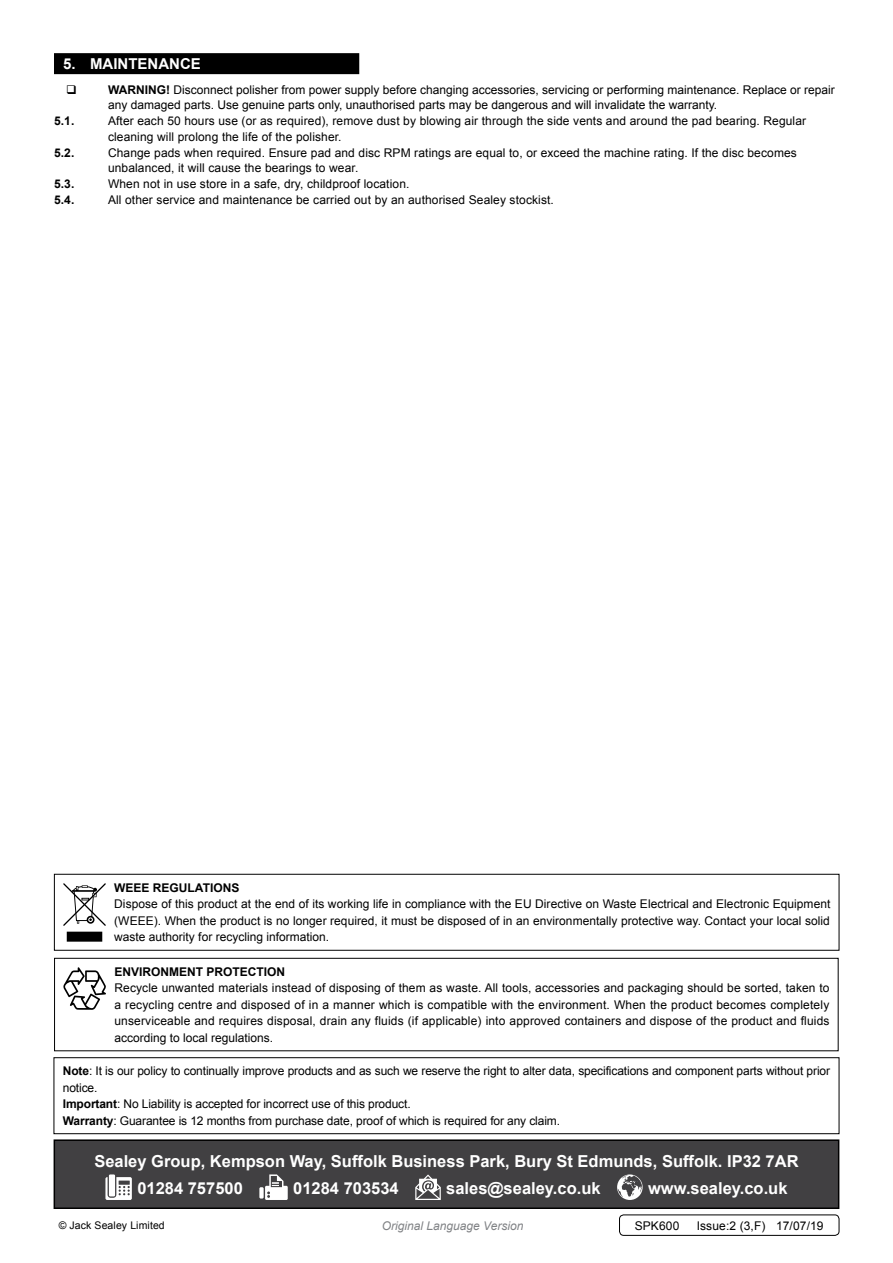
<style>
.page{position:relative;width:893px;height:1263px;background:#fff}
.page>*{position:absolute;margin:0;border:0;box-sizing:border-box;transform-origin:0 0}
.t1{font:700 16.5px/26.7px "Arial";color:#fff}
.t2{font:700 15px "Arial";color:#fff}
.t3{font:12px/16.5px "Arial";color:#000}
.t4{font:700 12px "Arial";color:#000}
.t5{font:italic 12px "Arial";color:#808285}
.t6{font:10.5px "Arial";letter-spacing:.01em;color:#000}
.s1{font-weight:700}
</style>
<div class="page">
<div style="left:54px;top:53px;width:305px;height:21px;background:#000"></div>
<div style="left:54px;top:1140px;width:785px;height:68px;background:#414042"></div>
<svg style="left:105px;top:1177px;width:27px;height:23px"></svg>
<div style="left:109px;top:1174px;width:6px;height:22px;background:#fff"></div>
<div style="left:259px;top:1187px;width:5px;height:11px;background:#fff"></div>
<svg style="left:265px;top:1174px;width:23px;height:26px"></svg>
<svg style="left:415px;top:1174px;width:26px;height:26px"></svg>
<svg style="left:617px;top:1174px;width:26px;height:26px"></svg>
<div style="left:54px;top:1139px;width:785px;height:70px;border:2px solid #000"></div>
<div style="left:54px;top:958px;width:784px;height:93px;border:1px solid #000"></div>
<svg style="left:63px;top:967px;width:43px;height:43px"></svg>
<div style="left:54px;top:1057px;width:785px;height:77px;border:1px solid #000"></div>
<div style="left:619px;top:1214px;width:220px;height:22px;border:1px solid #000;border-radius:4px"></div>
<div style="left:54px;top:874px;width:785px;height:77px;border:1px solid #000"></div>
<div style="left:68px;top:932px;width:34px;height:9px;background:#000"></div>
<div style="left:67px;top:932px;width:35px;height:10px;border:2px solid #000"></div>
<svg style="left:63px;top:883px;width:43px;height:43px"></svg>
<p class="t2" style="left:63px;top:54px;width:96px">5. maintenan</p>
<p class="t2" style="left:180px;top:54px;width:22px">ce</p>
<p class="t3" style="left:108px;top:82px;width:728px;line-height:15.8px"><span class="s1">WARNING!</span> Disconnect polisher from power supply before changing accessories, servicing or performing maintenance. Replace or repair any damaged parts. Use genuine parts only, unauthorised parts may be dangerous and will invalidate the warranty.</p>
<p class="t4" style="left:54px;top:113px;width:22px">5.1.</p>
<p class="t3" style="left:108px;top:113px;width:700px;line-height:15.8px">After each 50 hours use (or as required), remove dust by blowing air through the side vents and around the pad bearing. Regular cleaning will prolong the life of the polisher.</p>
<p class="t4" style="left:54px;top:144px;width:22px">5.2.</p>
<p class="t3" style="left:108px;top:145px;width:690px;line-height:15.8px">Change pads when required. Ensure pad and disc RPM ratings are equal to, or exceed the machine rating. If the disc becomes unbalanced, it will cause the bearings to wear.</p>
<p class="t4" style="left:54px;top:176px;width:22px">5.3.</p>
<p class="t3" style="left:108px;top:176px;width:303px">When not in use store in a safe, dry, childproof location.</p>
<p class="t4" style="left:54px;top:192px;width:22px">5.4.</p>
<p class="t3" style="left:108px;top:192px;width:447px">All other service and maintenance be carried out by an authorised Sealey stockist.</p>
<p class="t4" style="left:114px;top:880px;width:127px">Weee Regulations</p>
<p class="t3" style="left:114px;top:896px;width:718px;text-align:justify">Dispose of this product at the end of its working life in compliance with the EU Directive on Waste Electrical and Electronic Equipment (WEEE). When the product is no longer required, it must be disposed of in an environmentally protective way. Contact your local solid waste authority for recycling information.</p>
<p class="t4" style="left:114px;top:964px;width:170px">Environm ent Protection</p>
<p class="t3" style="left:114px;top:980px;width:717px;text-align:justify">Recycle unwanted materials instead of disposing of them as waste. All tools, accessories and packaging should be sorted, taken to a recycling centre and disposed of in a manner which is compatible with the environment. When the product becomes completely unserviceable and requires disposal, drain any fluids (if applicable) into approved containers and dispose of the product and fluids according to local regulations.</p>
<p class="t3" style="left:63px;top:1063px;width:769px"><span class="s1">Note</span>: It is our policy to continually improve products and as such we reserve the right to alter data, specifications and component parts without prior notice.<br><span class="s1">Important</span>: No Liability is accepted for incorrect use of this product.<br><span class="s1">Warranty</span>: Guarantee is 12 months from purchase date, proof of which is required for any claim.</p>
<h1 class="t1" style="left:137px;top:1148px;width:661px;text-indent:-43px">Sealey Group, Kempson Way, Suffolk Business Park, Bury St Edmunds, Suffolk. IP32 7AR<br>01284 757500</h1>
<h1 class="t1" style="left:293px;top:1175px;width:107px">01284 703534</h1>
<h1 class="t1" style="left:446px;top:1175px;width:156px">sales@sealey.co.uk</h1>
<h1 class="t1" style="left:648px;top:1175px;width:141px">www.sealey.co.uk</h1>
<p class="t6" style="left:59px;top:1218px;width:108px">© Jack Sealey Limited</p>
<p class="t5" style="left:382px;top:1218px;width:143px">Original Language Version</p>
<p class="t3" style="left:635px;top:1217px;width:46px">SPK600</p>
<p class="t3" style="left:697px;top:1217px;width:128px">Issue:2 (3,F) 17/07/19</p>
</div>
